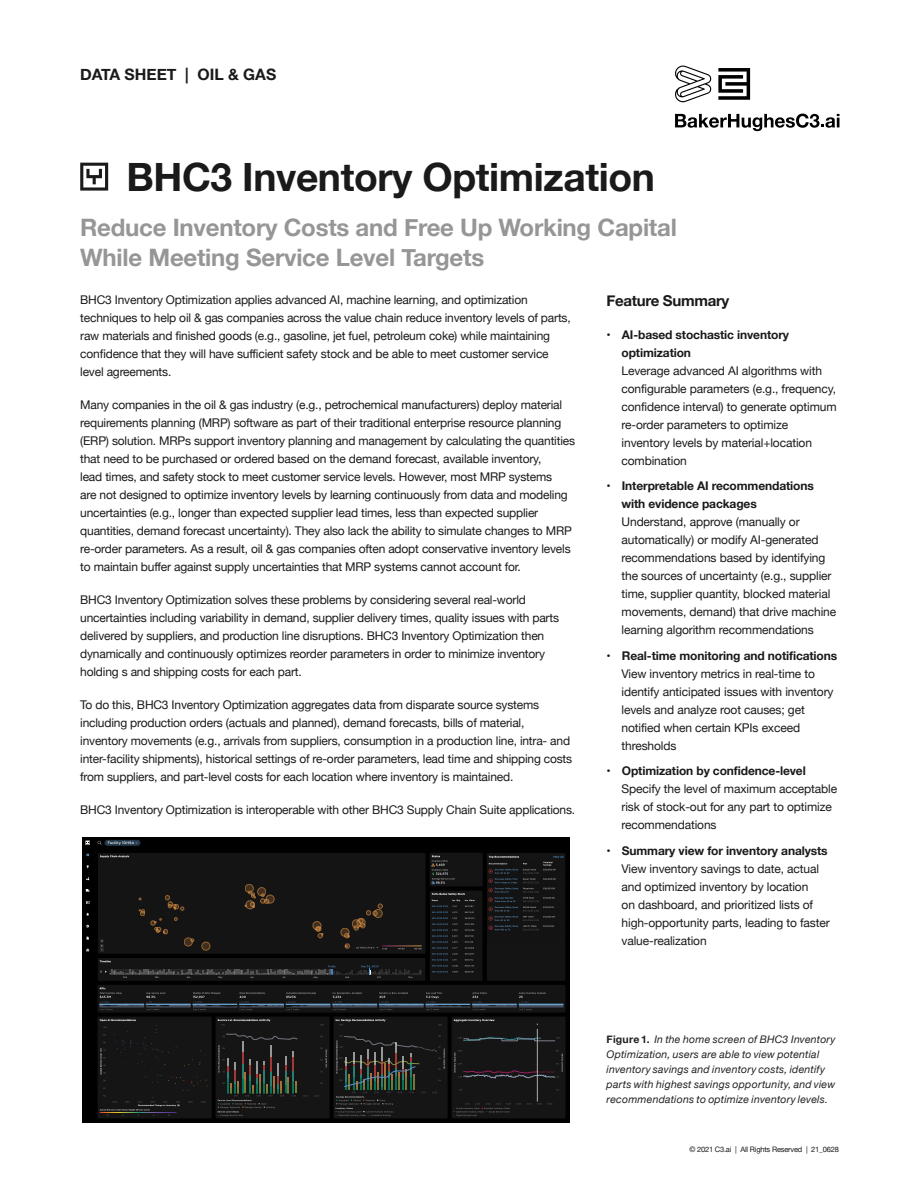
<style>
.page{position:relative;width:918px;height:1188px;background:#fff}
.page>*{position:absolute;margin:0;border:0;box-sizing:border-box;transform-origin:0 0}
.t1{font:700 39px "Helvetica Neue";letter-spacing:-.01em;color:#1a1a1b}
.t2{font:700 24px/30px "Helvetica Neue";letter-spacing:-.01em;color:#979696}
.t3{font:700 15.75px "Helvetica Neue";color:#1a1a1b}
.t4{font:700 15px "Helvetica Neue";letter-spacing:-.02em;color:#1a1a1b}
.t5{font:12px/18px "Helvetica Neue";letter-spacing:-.015em;color:#1a1a1b}
.t6{font:700 12px/18px "Helvetica Neue";letter-spacing:-.01em;color:#1a1a1b}
.t7{font:italic 10.5px/15px "Helvetica Neue";letter-spacing:.02em;color:#231f20}
.t8{font:7.5px "Helvetica Neue";letter-spacing:-.025em;color:#1a1a1b}
.s1{font-weight:400}
.s2{font-weight:700}
.s3{font-weight:700;font-style:normal}
</style>
<div class="page">
<svg style="left:80px;top:163px;width:28px;height:28px"></svg>
<svg style="left:718px;top:68px;width:32px;height:32px"></svg>
<svg style="left:675px;top:65px;width:36px;height:37px"></svg>
<svg style="left:675px;top:114px;width:164px;height:17px"></svg>
<div style="left:82px;top:837px;width:12px;height:285px;background:#000"></div>
<svg style="left:85px;top:841px;width:5px;height:4px"></svg>
<div style="left:94px;top:837px;width:476px;height:12px;background:#000"></div>
<svg style="left:105px;top:840px;width:35px;height:6px"></svg>
<svg style="left:108px;top:841px;width:29px;height:4px"></svg>
<div style="left:94px;top:849px;width:476px;height:273px;background:#000"></div>
<div style="left:98px;top:958px;width:328px;height:23px;background:#151515"></div>
<svg style="left:100px;top:960px;width:322px;height:18px"></svg>
<div style="left:98px;top:985px;width:468px;height:28px;background:#141414"></div>
<svg style="left:100px;top:988px;width:464px;height:22px"></svg>
<div style="left:98px;top:1017px;width:114px;height:101px;background:#151515"></div>
<svg style="left:100px;top:1019px;width:108px;height:97px"></svg>
<div style="left:216px;top:1017px;width:114px;height:101px;background:#151515"></div>
<svg style="left:218px;top:1019px;width:52px;height:7px"></svg>
<svg style="left:320px;top:1047px;width:7px;height:25px"></svg>
<svg style="left:218px;top:1034px;width:79px;height:82px"></svg>
<div style="left:334px;top:1017px;width:114px;height:101px;background:#151515"></div>
<svg style="left:336px;top:1019px;width:50px;height:7px"></svg>
<svg style="left:336px;top:1035px;width:109px;height:81px"></svg>
<div style="left:452px;top:1017px;width:114px;height:101px;background:#151515"></div>
<svg style="left:454px;top:1019px;width:109px;height:97px"></svg>
<div style="left:430px;top:853px;width:53px;height:33px;background:#151515"></div>
<svg style="left:431px;top:855px;width:24px;height:29px"></svg>
<div style="left:430px;top:890px;width:53px;height:91px;background:#151515"></div>
<svg style="left:432px;top:893px;width:43px;height:80px"></svg>
<div style="left:487px;top:853px;width:79px;height:128px;background:#151515"></div>
<svg style="left:495px;top:923px;width:71px;height:10px"></svg>
<svg style="left:488px;top:856px;width:76px;height:74px"></svg>
<div style="left:98px;top:853px;width:328px;height:101px;background:#141414"></div>
<svg style="left:100px;top:855px;width:29px;height:3px"></svg>
<svg style="left:354px;top:943px;width:70px;height:9px"></svg>
<svg style="left:382px;top:945px;width:40px;height:1px"></svg>
<svg style="left:266px;top:895px;width:8px;height:8px"></svg>
<div style="left:266px;top:895px;width:8px;height:8px;border:1px solid #f9a24b;border-radius:50%"></div>
<svg style="left:313px;top:921px;width:8px;height:9px"></svg>
<div style="left:313px;top:921px;width:8px;height:9px;border:1px solid #f9a24b;border-radius:50%"></div>
<div style="left:257px;top:887px;width:9px;height:9px;background:#402f1e;border-radius:50%"></div>
<div style="left:257px;top:887px;width:9px;height:9px;border:1px solid #f9a24b;border-radius:50%"></div>
<svg style="left:184px;top:938px;width:9px;height:8px"></svg>
<div style="left:184px;top:938px;width:9px;height:8px;border:1px solid #f9a24b;border-radius:50%"></div>
<div style="left:202px;top:942px;width:8px;height:8px;background:#402f1e;border-radius:50%"></div>
<div style="left:202px;top:942px;width:8px;height:8px;border:1px solid #f9a24b;border-radius:50%"></div>
<div style="left:246px;top:901px;width:8px;height:8px;border:1px solid #f9a24b;border-radius:50%"></div>
<svg style="left:245px;top:884px;width:9px;height:9px"></svg>
<div style="left:245px;top:884px;width:9px;height:9px;border:1px solid #f9a24b;border-radius:50%"></div>
<div style="left:341px;top:928px;width:8px;height:9px;background:#402f1e;border-radius:50%"></div>
<div style="left:341px;top:928px;width:8px;height:9px;border:1px solid #f9a24b;border-radius:50%"></div>
<svg style="left:174px;top:917px;width:3px;height:4px"></svg>
<svg style="left:139px;top:909px;width:6px;height:7px"></svg>
<svg style="left:315px;top:927px;width:8px;height:11px"></svg>
<svg style="left:344px;top:904px;width:43px;height:48px"></svg>
<svg style="left:245px;top:891px;width:24px;height:17px"></svg>
<svg style="left:165px;top:895px;width:19px;height:15px"></svg>
<svg style="left:151px;top:918px;width:17px;height:16px"></svg>
<svg style="left:100px;top:939px;width:4px;height:13px"></svg>
<h3 class="t3" style="left:80px;top:62px;width:198px">DATA SHEET | OIL &amp; GAS</h3>
<h1 class="t1" style="left:126px;top:146px;width:530px">BHC3 Inventory Optimization</h1>
<h2 class="t2" style="left:80px;top:213px;width:598px">Reduce Inventory Costs and Free Up Working Capital<br>While Meeting Service Level Targets</h2>
<p class="t5" style="left:80px;top:291px;width:492px">BHC3 Inventory Optimization applies advanced AI, machine learning, and optimization techniques to help oil &amp; gas companies across the value chain reduce inventory levels of parts, raw materials and finished goods (e.g., gasoline, jet fuel, petroleum coke) while maintaining confidence that they will have sufficient safety stock and be able to meet customer service level agreements.</p>
<p class="t5" style="left:80px;top:396px;width:496px">Many companies in the oil &amp; gas industry (e.g., petrochemical manufacturers) deploy material requirements planning (MRP) software as part of their traditional enterprise resource planning (ERP) solution. MRPs support inventory planning and management by calculating the quantities that need to be purchased or ordered based on the demand forecast, available inventory,<br>lead times, and safety stock to meet customer service levels. However, most MRP systems<br>are not designed to optimize inventory levels by learning continuously from data and modeling uncertainties (e.g., longer than expected supplier lead times, less than expected supplier quantities, demand forecast uncertainty). They also lack the ability to simulate changes to MRP re-order parameters. As a result, oil &amp; gas companies often adopt conservative inventory levels to maintain buffer against supply uncertainties that MRP systems cannot account for.</p>
<p class="t5" style="left:80px;top:591px;width:480px">BHC3 Inventory Optimization solves these problems by considering several real-world uncertainties including variability in demand, supplier delivery times, quality issues with parts delivered by suppliers, and production line disruptions. BHC3 Inventory Optimization then dynamically and continuously optimizes reorder parameters in order to minimize inventory holding s and shipping costs for each part.</p>
<p class="t5" style="left:80px;top:696px;width:494px">To do this, BHC3 Inventory Optimization aggregates data from disparate source systems including production orders (actuals and planned), demand forecasts, bills of material, inventory movements (e.g., arrivals from suppliers, consumption in a production line, intra- and inter-facility shipments), historical settings of re-order parameters, lead time and shipping costs from suppliers, and part-level costs for each location where inventory is maintained.</p>
<p class="t5" style="left:80px;top:801px;width:497px">BHC3 Inventory Optimization is interoperable with other BHC3 Supply Chain Suite applications.</p>
<p class="t4" style="left:607px;top:289px;width:124px">Feature Summary</p>
<p class="t6" style="left:622px;top:326px;width:169px;text-indent:-15px"><span class="s1">•</span> AI-based stochastic inventory optimization</p>
<p class="t5" style="left:622px;top:362px;width:217px">Leverage advanced AI algorithms with configurable parameters (e.g., frequency, confidence interval) to generate optimum re-order parameters to optimize inventory levels by material+location combination</p>
<p class="t6" style="left:622px;top:478px;width:194px;text-indent:-15px"><span class="s1">•</span> Interpretable AI recommendations with evidence packages</p>
<p class="t5" style="left:622px;top:514px;width:216px">Understand, approve (manually or automatically) or modify AI-generated recommendations based by identifying the sources of uncertainty (e.g., supplier time, supplier quantity, blocked material movements, demand) that drive machine learning algorithm recommendations</p>
<p class="t5" style="left:622px;top:647px;width:217px;text-indent:-15px">• <span class="s2">Real-time monitoring and notifications </span>View inventory metrics in real-time to identify anticipated issues with inventory levels and analyze root causes; get notified when certain KPIs exceed thresholds</p>
<p class="t5" style="left:622px;top:763px;width:217px;text-indent:-15px">• <span class="s2">Optimization by confidence-level </span>Specify the level of maximum acceptable risk of stock-out for any part to optimize recommendations</p>
<p class="t5" style="left:622px;top:842px;width:210px;text-indent:-15px">• <span class="s2">Summary view for inventory analysts </span>View inventory savings to date, actual and optimized inventory by location<br>on dashboard, and prioritized lists of high-opportunity parts, leading to faster value-realization</p>
<p class="t7" style="left:607px;top:1033px;width:231px"><span class="s3">Figure 1.</span> In the home screen of BHC3 Inventory Optimization, users are able to view potential inventory savings and inventory costs, identify parts with highest savings opportunity, and view recommendations to optimize inventory levels.</p>
<p class="t8" style="left:689px;top:1144px;width:151px">© 2021 C3.ai | All Rights Reserved | 21_0628</p>
</div>
